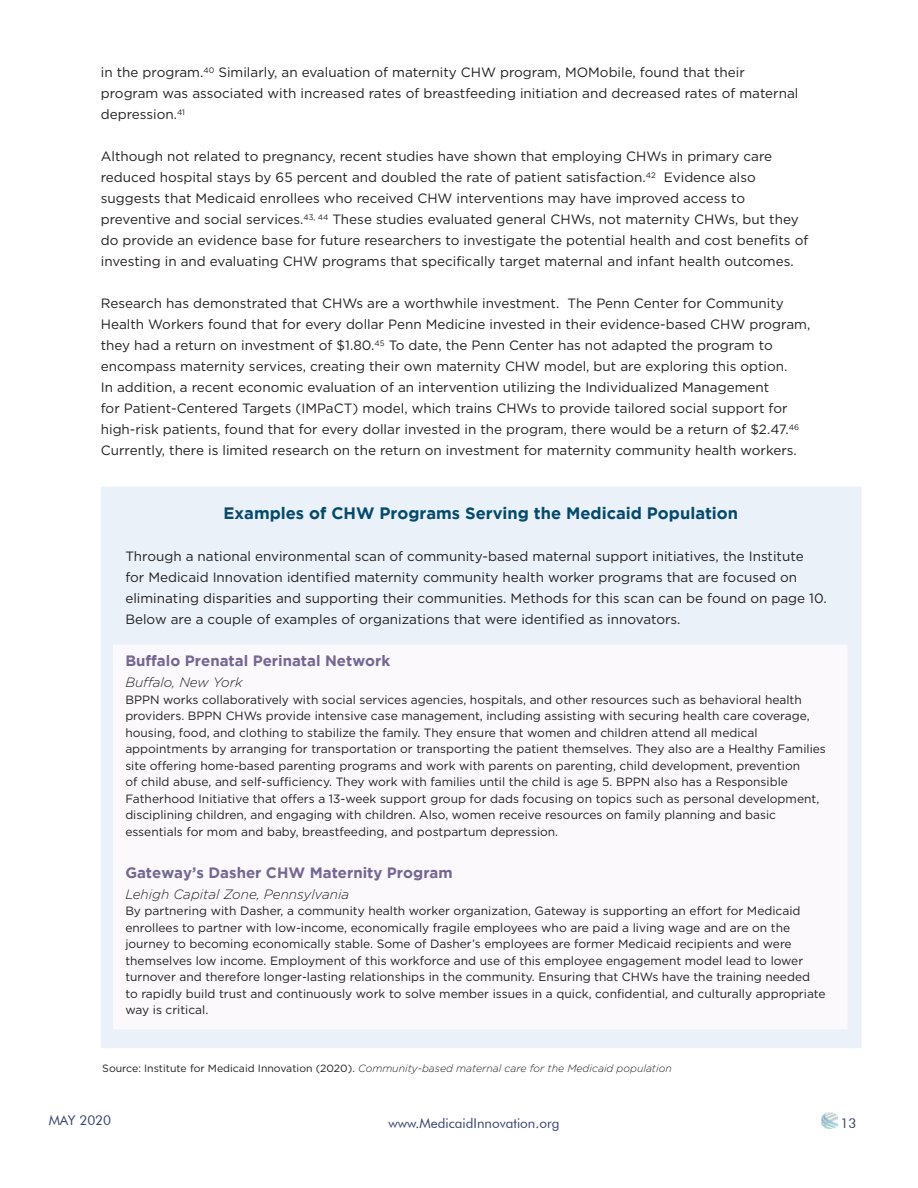
<style>
.page{position:relative;width:918px;height:1188px;background:#fff}
.page>*{position:absolute;margin:0;border:0;box-sizing:border-box;transform-origin:0 0}
.t1{font:700 16.5px "Gotham";color:#054a6d}
.t2{font:700 15px "Gotham";color:#756793}
.t3{font:13.5px/21px "Gotham";color:#231f20}
.t4{font:italic 300 13.5px "Gotham";color:#231f20}
.t5{font:13.5px "Futura BT";color:#364371}
.t6{font:12px/16.5px "Gotham";color:#231f20}
.t7{font:italic 300 10.5px "Gotham";color:#231f20}
.s1{font-weight:400;font-style:normal}
</style>
<div class="page">
<img style="left:821px;top:1112px;width:16px;height:17px">
<div style="left:101px;top:487px;width:761px;height:561px;background:#eaf1f9"></div>
<div style="left:113px;top:644px;width:735px;height:386px;background:#fbf9fc"></div>
<p class="t3" style="left:101px;top:62px;width:699px">in the program.<sup>40</sup> Similarly, an evaluation of maternity CHW program, MOMobile, found that their program was associated with increased rates of breastfeeding initiation and decreased rates of maternal depression.<sup>41</sup></p>
<p class="t3" style="left:101px;top:146px;width:709px">Although not related to pregnancy, recent studies have shown that employing CHWs in primary care reduced hospital stays by 65 percent and doubled the rate of patient satisfaction.<sup>42</sup> Evidence also suggests that Medicaid enrollees who received CHW interventions may have improved access to preventive and social services.<sup>43,</sup> <sup>44</sup> These studies evaluated general CHWs, not maternity CHWs, but they do provide an evidence base for future researchers to investigate the potential health and cost benefits of investing in and evaluating CHW programs that specifically target maternal and infant health outcomes.</p>
<p class="t3" style="left:101px;top:293px;width:711px">Research has demonstrated that CHWs are a worthwhile investment. The Penn Center for Community Health Workers found that for every dollar Penn Medicine invested in their evidence-based CHW program, they had a return on investment of $1.80.<sup>45</sup> To date, the Penn Center has not adapted the program to encompass maternity services, creating their own maternity CHW model, but are exploring this option.<br>In addition, a recent economic evaluation of an intervention utilizing the Individualized Management<br>for Patient-Centered Targets (IMPaCT) model, which trains CHWs to provide tailored social support for high-risk patients, found that for every dollar invested in the program, there would be a return of $2.47.<sup>46<br></sup>Currently, there is limited research on the return on investment for maternity community health workers.</p>
<p class="t1" style="left:224px;top:504px;width:516px">Examples of CHW Programs Serving the Medicaid Population</p>
<p class="t3" style="left:125px;top:546px;width:703px">Through a national environmental scan of community-based maternal support initiatives, the Institute<br>for Medicaid Innovation identified maternity community health worker programs that are focused on eliminating disparities and supporting their communities. Methods for this scan can be found on page 10.<br>Below are a couple of examples of organizations that were identified as innovators.</p>
<p class="t2" style="left:125px;top:652px;width:267px">Buffalo Prenatal Perinatal Network</p>
<p class="t4" style="left:125px;top:675px;width:119px">Buffalo, New York</p>
<p class="t6" style="left:125px;top:691px;width:702px">BPPN works collaboratively with social services agencies, hospitals, and other resources such as behavioral health providers. BPPN CHWs provide intensive case management, including assisting with securing health care coverage, housing, food, and clothing to stabilize the family. They ensure that women and children attend all medical appointments by arranging for transportation or transporting the patient themselves. They also are a Healthy Families site offering home-based parenting programs and work with parents on parenting, child development, prevention<br>of child abuse, and self-sufficiency. They work with families until the child is age 5. BPPN also has a Responsible Fatherhood Initiative that offers a 13-week support group for dads focusing on topics such as personal development, disciplining children, and engaging with children. Also, women receive resources on family planning and basic essentials for mom and baby, breastfeeding, and postpartum depression.</p>
<p class="t2" style="left:125px;top:864px;width:329px">Gateway’s Dasher CHW Maternity Program</p>
<p class="t4" style="left:125px;top:887px;width:225px">Lehigh Capital Zone, Pennsylvania</p>
<p class="t6" style="left:125px;top:903px;width:702px">By partnering with Dasher, a community health worker organization, Gateway is supporting an effort for Medicaid enrollees to partner with low-income, economically fragile employees who are paid a living wage and are on the journey to becoming economically stable. Some of Dasher’s employees are former Medicaid recipients and were themselves low income. Employment of this workforce and use of this employee engagement model lead to lower turnover and therefore longer-lasting relationships in the community. Ensuring that CHWs have the training needed<br>to rapidly build trust and continuously work to solve member issues in a quick, confidential, and culturally appropriate way is critical.</p>
<p class="t7" style="left:102px;top:1063px;width:571px"><span class="s1">Source: Institute for Medicaid Innovation (2020).</span> Community-based maternal care for the Medicaid population</p>
<p class="t5" style="left:49px;top:1112px;width:64px">MAY 2020</p>
<p class="t5" style="left:389px;top:1115px;width:173px">www.MedicaidInnovation.org</p>
<p class="t5" style="left:840px;top:1115px;width:17px">13</p>
</div>
